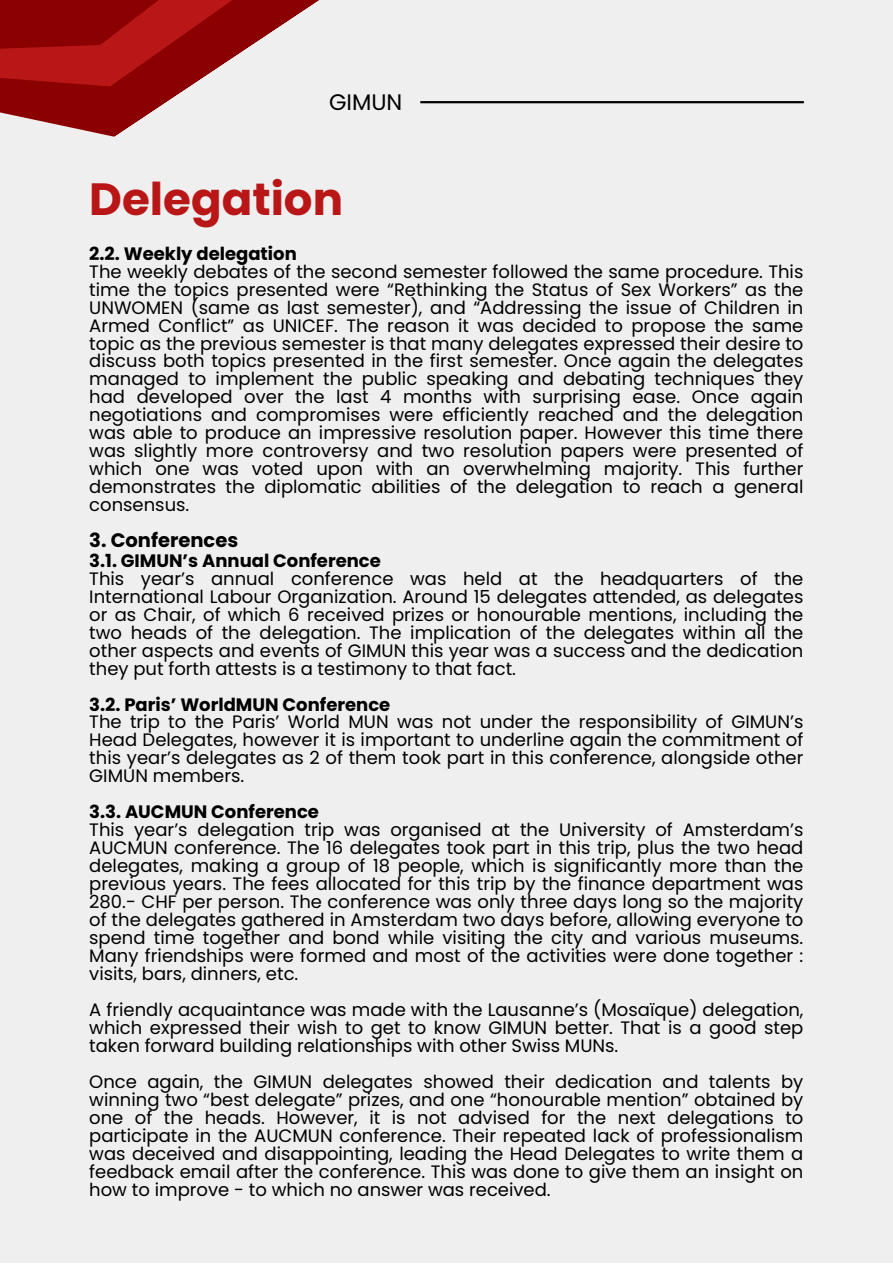
<style>
.page{position:relative;width:893px;height:1264px;background:#fff}
.page>*{position:absolute;margin:0;border:0;box-sizing:border-box;transform-origin:0 0}
.t1{font:700 45.15px "Poppins";color:#b91717}
.t2{font:22.5px "Poppins";color:#000}
.t3{font:700 19.5px "Poppins";color:#000}
.t4{font:18px/18px "Poppins";color:#000;text-align:justify}
.t5{font:700 18px "Poppins";color:#000}
</style>
<div class="page">
<div style="left:0;top:0;width:892px;height:1262px;background:#efefef"></div>
<svg style="left:0;top:0;width:483px;height:137px"></svg>
<hr style="left:420px;top:101px;width:383px;height:2px;background:#000">
<p class="t2" style="left:329px;top:86px;width:75px">GIMUN</p>
<p class="t1" style="left:89px;top:168px;width:255px">Delegation</p>
<p class="t5" style="left:89px;top:241px;width:209px">2.2. Weekly delegation</p>
<p class="t4" style="left:89px;top:262px;width:715px">The weekly debates of the second semester followed the same procedure. This time the topics presented were “Rethinking the Status of Sex Workers” as the UNWOMEN (same as last semester), and “Addressing the issue of Children in Armed Conflict” as UNICEF. The reason it was decided to propose the same topic as the previous semester is that many delegates expressed their desire to discuss both topics presented in the first semester. Once again the delegates managed to implement the public speaking and debating techniques they had developed over the last 4 months with surprising ease. Once again negotiations and compromises were efficiently reached and the delegation was able to produce an impressive resolution paper. However this time there was slightly more controversy and two resolution papers were presented of which one was voted upon with an overwhelming majority. This further demonstrates the diplomatic abilities of the delegation to reach a general consensus.</p>
<p class="t3" style="left:89px;top:527px;width:150px">3. Conferences</p>
<p class="t5" style="left:89px;top:547px;width:293px">3.1. GIMUN’s Annual Conference</p>
<p class="t4" style="left:89px;top:569px;width:715px">This year’s annual conference was held at the headquarters of the International Labour Organization. Around 15 delegates attended, as delegates or as Chair, of which 6 received prizes or honourable mentions, including the two heads of the delegation. The implication of the delegates within all the other aspects and events of GIMUN this year was a success and the dedication they put forth attests is a testimony to that fact.</p>
<p class="t5" style="left:89px;top:691px;width:302px">3.2. Paris’ WorldMUN Conference</p>
<p class="t4" style="left:89px;top:713px;width:715px">The trip to the Paris’ World MUN was not under the responsibility of GIMUN’s Head Delegates, however it is important to underline again the commitment of this year’s delegates as 2 of them took part in this conference, alongside other GIMUN members.</p>
<p class="t5" style="left:89px;top:799px;width:231px">3.3. AUCMUN Conference</p>
<p class="t4" style="left:89px;top:821px;width:715px">This year’s delegation trip was organised at the University of Amsterdam’s AUCMUN conference. The 16 delegates took part in this trip, plus the two head delegates, making a group of 18 people, which is significantly more than the previous years. The fees allocated for this trip by the finance department was 280.- CHF per person. The conference was only three days long so the majority of the delegates gathered in Amsterdam two days before, allowing everyone to spend time together and bond while visiting the city and various museums.<br>Many friendships were formed and most of the activities were done together : visits, bars, dinners, etc.</p>
<p class="t4" style="left:89px;top:1001px;width:715px">A friendly acquaintance was made with the Lausanne’s (Mosaïque) delegation, which expressed their wish to get to know GIMUN better. That is a good step taken forward building relationships with other Swiss MUNs.</p>
<p class="t4" style="left:89px;top:1073px;width:715px">Once again, the GIMUN delegates showed their dedication and talents by winning two “best delegate” prizes, and one “honourable mention” obtained by one of the heads. However, it is not advised for the next delegations to participate in the AUCMUN conference. Their repeated lack of professionalism was deceived and disappointing, leading the Head Delegates to write them a feedback email after the conference. This was done to give them an insight on how to improve - to which no answer was received.</p>
</div>
